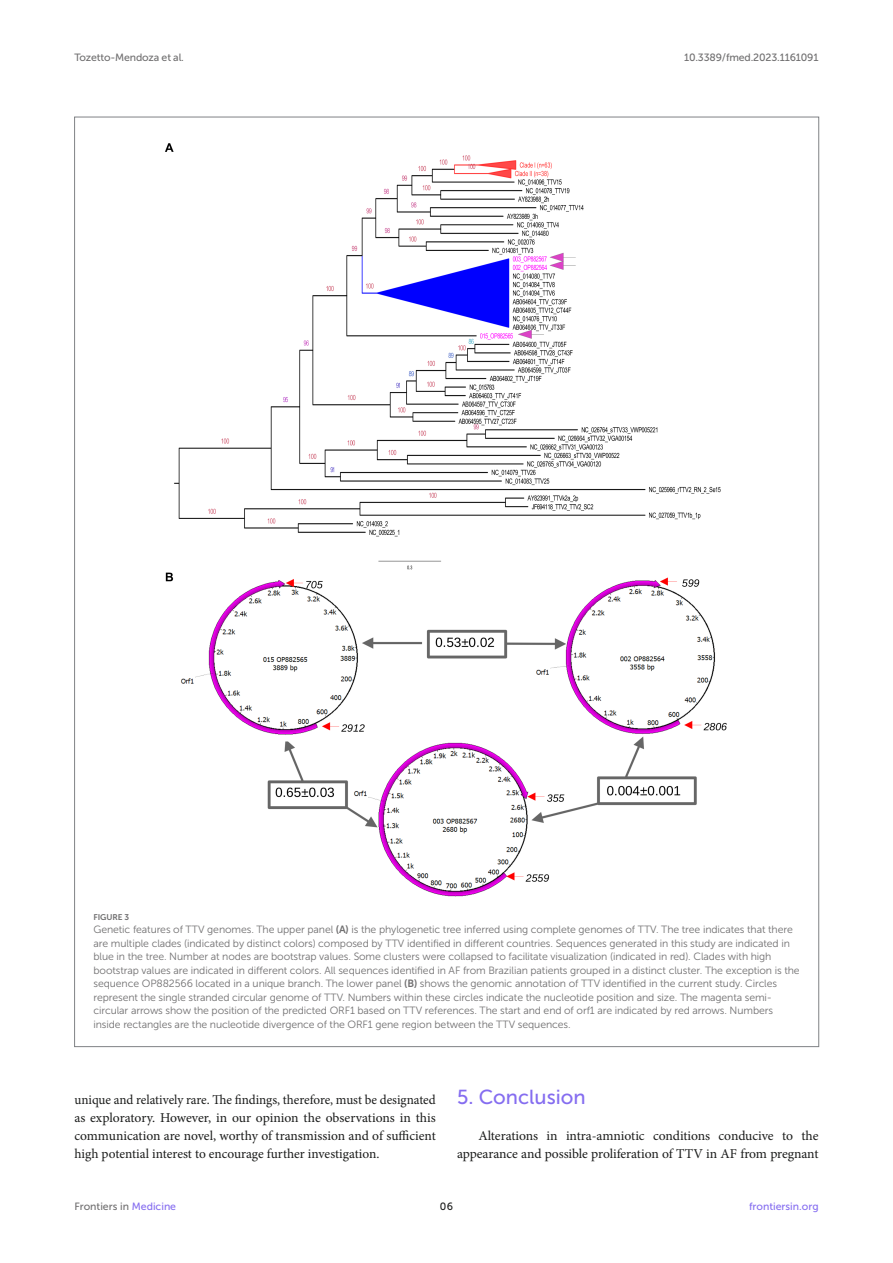
<style>
.page{position:relative;width:893px;height:1263px;background:#fff}
.page>*{position:absolute;margin:0;border:0;box-sizing:border-box;transform-origin:0 0}
.HEAD_1{font:20.25px "Museo Sans 500";color:#856df0}
.TEXT{font:13.5px/18px "Minion Pro";color:#1b1c1b;text-align:justify}
.TEXT_FLUSH{font:13.5px/18px "Minion Pro";letter-spacing:-.01em;color:#1b1c1b;text-align:right}
.FIG_LEG{font:10.5px/13.5px "Museo Sans 300";letter-spacing:-.01em;color:#706f70}
.t1{font:10.5px "Museo Sans 500";letter-spacing:-.015em;color:#706f70}
.t2{font:10.5px "Museo Sans 500";color:#856df0}
.t3{font:10.5px "Museo Sans 500";color:#1b1c1b}
.FIG_HD{font:8.25px "Museo Sans 700";letter-spacing:-.01em;color:#706f70}
.s1{font-family:"Museo Sans 700"}
.s2{color:#856df0}
</style>
<div class="page">
<img style="left:165px;top:143px;width:562px;height:754px">
<p class="t1" style="left:74px;top:51px;width:111px">Tozetto-Mendoza et al.</p>
<p class="t1" style="left:684px;top:51px;width:136px">10.3389/fmed.2023.1161091</p>
<p class="FIG_HD" style="left:94px;top:912px;width:37px">FIGURE 3</p>
<p class="FIG_LEG" style="left:94px;top:923px;width:708px">Genetic features of TTV genomes. The upper panel <span class="s1">(A)</span> is the phylogenetic tree inferred using complete genomes of TTV. The tree indicates that there are multiple clades (indicated by distinct colors) composed by TTV identified in different countries. Sequences generated in this study are indicated in blue in the tree. Number at nodes are bootstrap values. Some clusters were collapsed to facilitate visualization (indicated in red). Clades with high bootstrap values are indicated in different colors. All sequences identified in AF from Brazilian patients grouped in a distinct cluster. The exception is the sequence OP882566 located in a unique branch. The lower panel <span class="s1">(B)</span> shows the genomic annotation of TTV identified in the current study. Circles represent the single stranded circular genome of TTV. Numbers within these circles indicate the nucleotide position and size. The magenta semi&shy;circular arrows show the position of the predicted ORF1 based on TTV references. The start and end of orf1 are indicated by red arrows. Numbers inside rectangles are the nucleotide divergence of the ORF1 gene region between the TTV sequences.</p>
<p class="TEXT" style="left:74px;top:1091px;width:363px">unique and relatively rare. The findings, therefore, must be designated as exploratory. However, in our opinion the observations in this communication are novel, worthy of transmission and of sufficient high potential interest to encourage further investigation.</p>
<p class="HEAD_1" style="left:457px;top:1086px;width:130px">5. Conclusion</p>
<p class="TEXT_FLUSH" style="left:457px;top:1127px;width:363px">Alterations in intra-amniotic conditions conducive to the appearance and possible proliferation of TTV in AF from pregnant</p>
<p class="t1" style="left:74px;top:1200px;width:103px">Frontiers in <span class="s2">Medicine</span></p>
<p class="t3" style="left:440px;top:1200px;width:15px">06</p>
<p class="t2" style="left:749px;top:1200px;width:71px">frontiersin.org</p>
</div>
